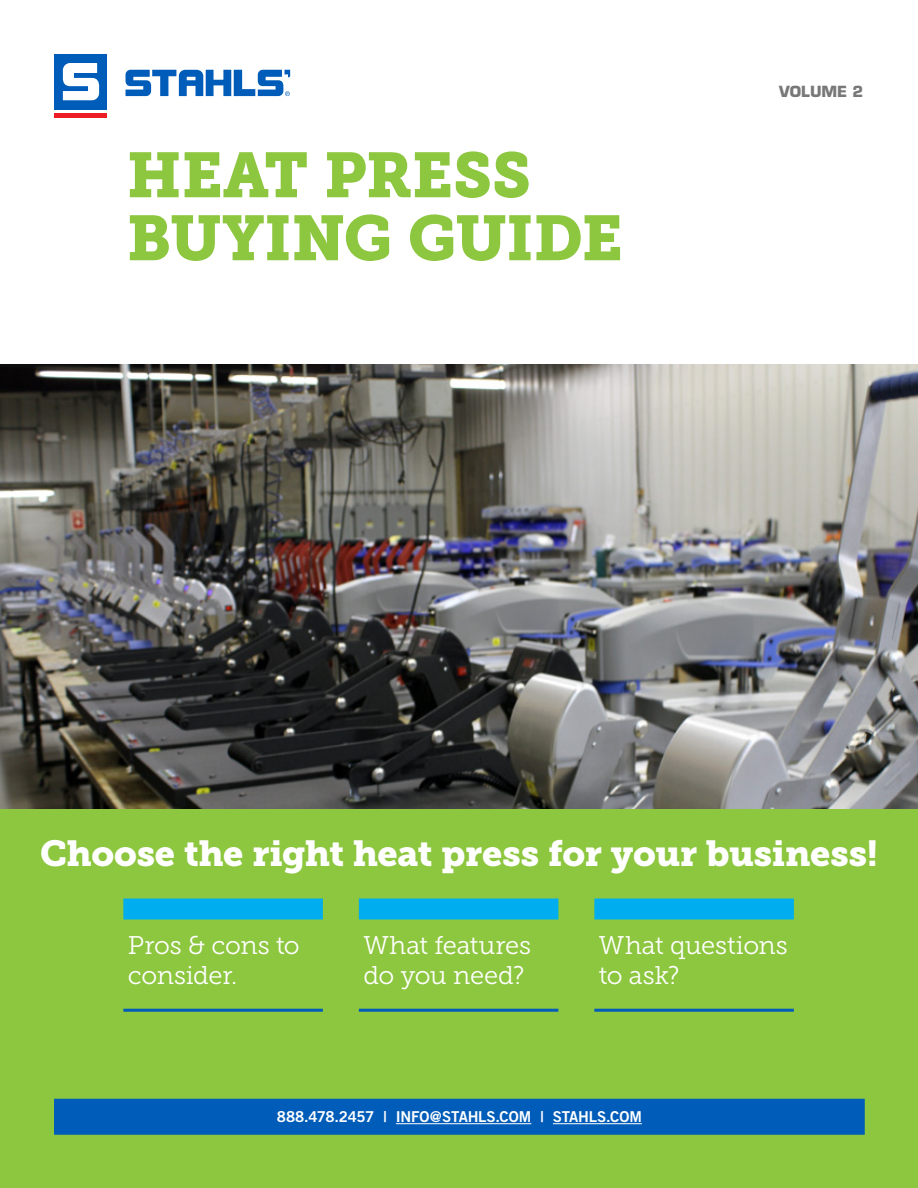
<style>
.page{position:relative;width:918px;height:1188px;background:#fff}
.page>*{position:absolute;margin:0;border:0;box-sizing:border-box;transform-origin:0 0}
.t1{font:63px/63px "Museo Slab 900";letter-spacing:-.01em;color:#8dc63f}
.t2{font:36px "Museo Slab 900";letter-spacing:-.01em;color:#fff}
.t3{font:25.5px/30px "Museo Slab 300";letter-spacing:-.01em;color:#fff}
.t4{font:15px "Trade Gothic Bold Two";letter-spacing:-.01em;color:#fff}
.t5{font:700 15px "Eurostile LT Std";color:#787878}
</style>
<div class="page">
<div style="left:54px;top:54px;width:53px;height:55px;background:#005cb9"></div>
<hr style="left:54px;top:114px;width:53px;height:4px;background:#ed1c24">
<svg style="left:63px;top:63px;width:36px;height:37px"></svg>
<svg style="left:126px;top:70px;width:164px;height:26px"></svg>
<div style="left:0;top:789px;width:918px;height:399px;background:#8dc63f"></div>
<div style="left:54px;top:1099px;width:811px;height:36px;background:#005cb9"></div>
<hr style="left:396px;top:1123px;width:135px;height:1px;background:#fff">
<hr style="left:553px;top:1123px;width:89px;height:1px;background:#fff">
<div style="left:123px;top:898px;width:200px;height:22px;background:#00aeef"></div>
<div style="left:359px;top:898px;width:199px;height:22px;background:#00aeef"></div>
<div style="left:594px;top:898px;width:200px;height:22px;background:#00aeef"></div>
<hr style="left:123px;top:1009px;width:200px;height:3px;background:#005cb9">
<hr style="left:359px;top:1009px;width:199px;height:3px;background:#005cb9">
<hr style="left:594px;top:1009px;width:200px;height:3px;background:#005cb9">
<img style="left:0;top:364px;width:918px;height:444px">
<h1 class="t1" style="left:127px;top:144px;width:498px">HEAT PRESS<br>BUYING GUIDE</h1>
<p class="t5" style="left:779px;top:82px;width:86px">VOLUME 2</p>
<h2 class="t2" style="left:40px;top:832px;width:839px">Choose the right heat press for your business!</h2>
<p class="t3" style="left:128px;top:930px;width:173px">Pros &amp; cons to consider.</p>
<p class="t3" style="left:363px;top:930px;width:169px">What features do you need?</p>
<p class="t3" style="left:599px;top:930px;width:190px">What questions to ask?</p>
<p class="t4" style="left:277px;top:1108px;width:367px">888.478.2457 | INFO@STAHLS.COM | STAHLS.COM</p>
</div>
